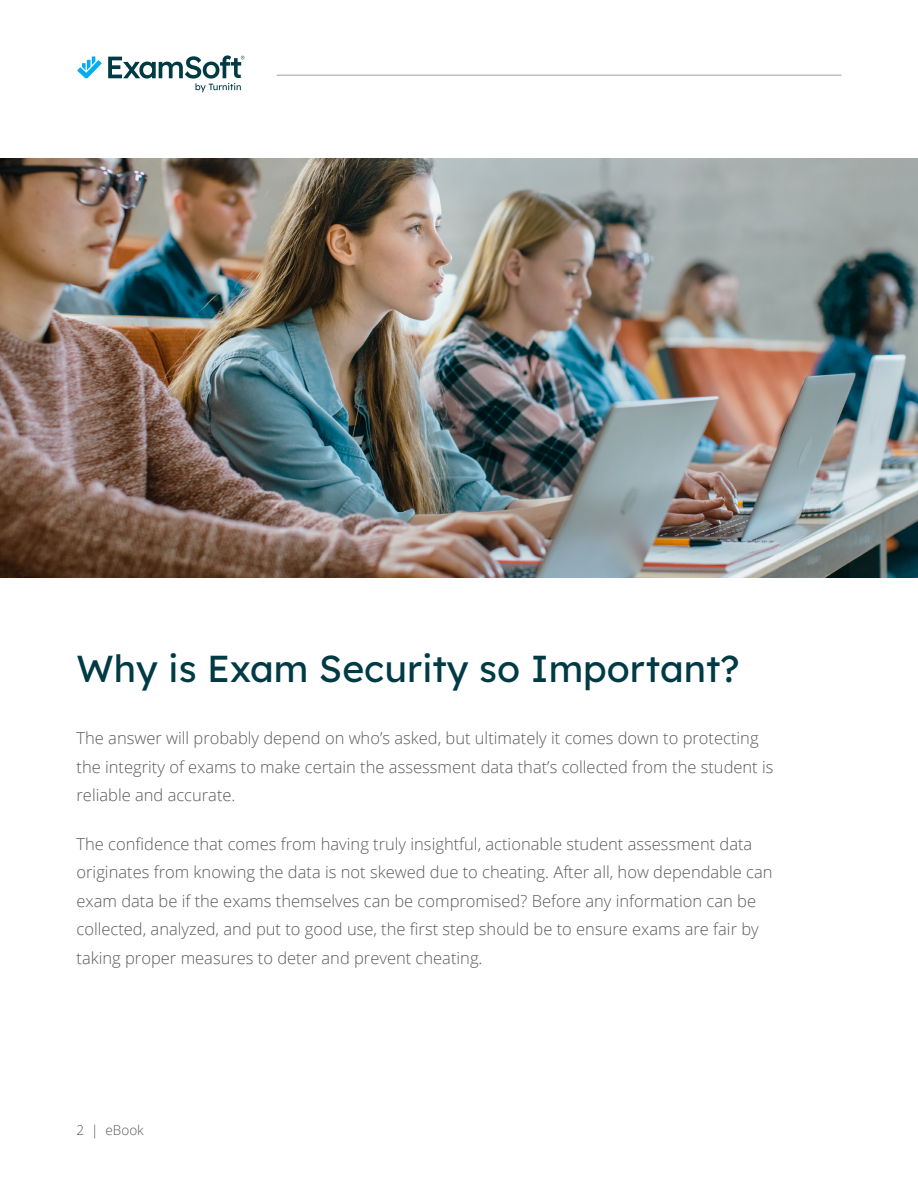
<style>
.page{position:relative;width:918px;height:1188px;background:#fff}
.page>*{position:absolute;margin:0;border:0;box-sizing:border-box;transform-origin:0 0}
.t1{font:37.5px "Lexend Deca";color:#003b45}
.t2{font:300 16.5px/28.5px "Open Sans";color:#58595b}
.t3{font:300 13.5px "Open Sans";color:#58595b}
</style>
<div class="page">
<img style="left:0;top:159px;width:918px;height:418px">
<hr style="left:277px;top:75px;width:564px;height:1px;background:#bcbec0">
<svg style="left:108px;top:55px;width:136px;height:37px"></svg>
<svg style="left:77px;top:56px;width:25px;height:23px"></svg>
<h1 class="t1" style="left:77px;top:637px;width:665px">Why is Exam Security so Important?</h1>
<p class="t2" style="left:77px;top:723px;width:699px">The answer will probably depend on who’s asked, but ultimately it comes down to protecting the integrity of exams to make certain the assessment data that’s collected from the student is reliable and accurate.</p>
<p class="t2" style="left:77px;top:829px;width:697px">The confidence that comes from having truly insightful, actionable student assessment data originates from knowing the data is not skewed due to cheating. After all, how dependable can exam data be if the exams themselves can be compromised? Before any information can be collected, analyzed, and put to good use, the first step should be to ensure exams are fair by taking proper measures to deter and prevent cheating.</p>
<p class="t3" style="left:77px;top:1120px;width:69px">2 | eBook</p>
</div>
